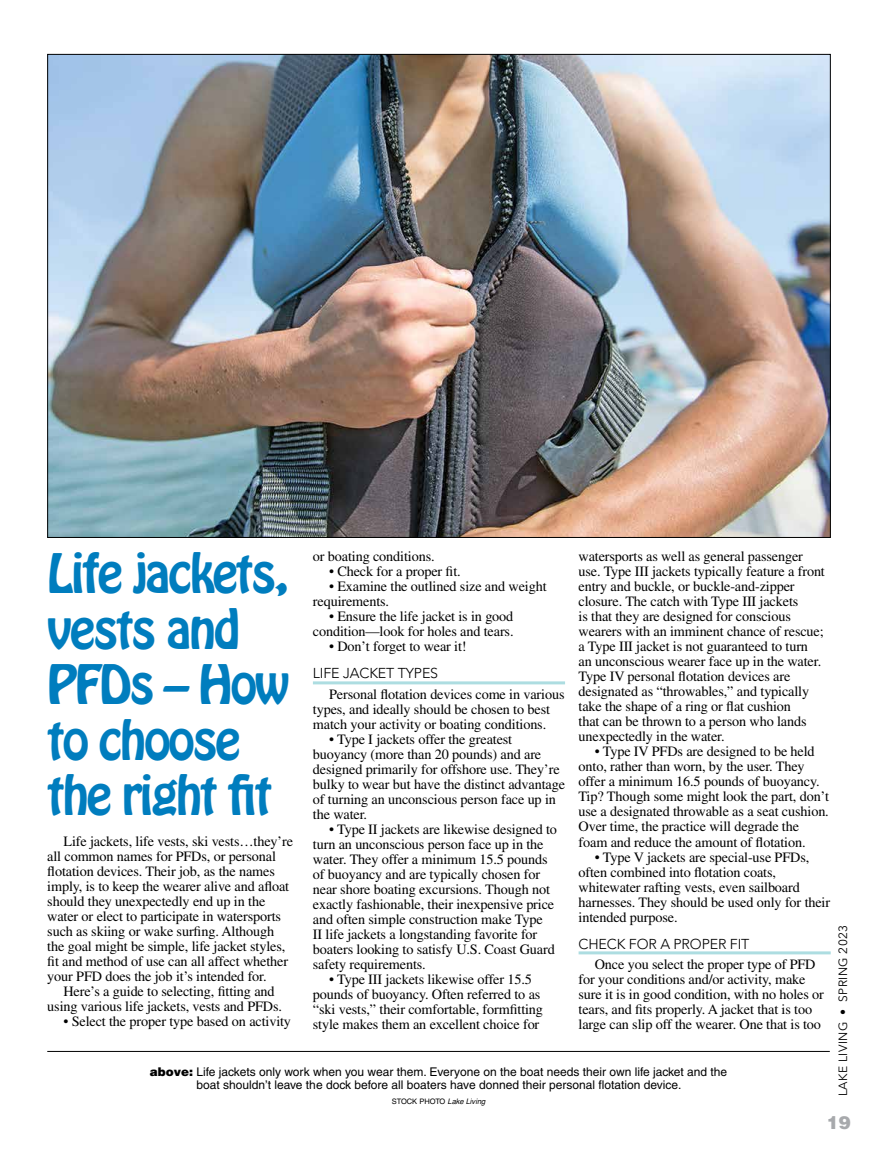
<style>
.page{position:relative;width:878px;height:1161px;background:#fff}
.page>*{position:absolute;margin:0;border:0;box-sizing:border-box;transform-origin:0 0}
.t1{font:48px/55.5px "Hobo";letter-spacing:-.04em;color:#007dbe}
.t2{font:900 18px "Helvetica";color:#a7a9ac}
.t3{font:14.25px/15px "Times";letter-spacing:-.01em;color:#000}
.t4{font:12px/13.5px "Helvetica";color:#000;text-align:center}
.t5{font:12px "Avenir Next";letter-spacing:.03em;color:#000}
.t6{font:7.5px "Helvetica";color:#000}
.s1{font-family:"Avenir";font-weight:300}
.s2{font-weight:900}
.s3{font-style:italic}
</style>
<div class="page">
<hr style="left:313px;top:681px;width:252px;height:3px;background:#addde1">
<hr style="left:578px;top:951px;width:252px;height:3px;background:#addde1">
<img style="left:49px;top:56px;width:779px;height:480px">
<hr style="left:47px;top:1051px;width:782px;height:1px;background:#000">
<p class="t3" style="left:578px;top:549px;width:248px">watersports as well as general passenger use. Type III jackets typically feature a front entry and buckle, or buckle-and-zipper closure. The catch with Type III jackets<br>is that they are designed for conscious wearers with an imminent chance of rescue; a Type III jacket is not guaranteed to turn an unconscious wearer face up in the water.<br>Type IV personal flotation devices are designated as “throwables,” and typically take the shape of a ring or flat cushion<br>that can be thrown to a person who lands unexpectedly in the water.</p>
<p class="t3" style="left:578px;top:744px;width:252px;text-indent:16px">• Type IV PFDs are designed to be held onto, rather than worn, by the user. They offer a minimum 16.5 pounds of buoyancy.<br>Tip? Though some might look the part, don’t use a designated throwable as a seat cushion.<br>Over time, the practice will degrade the foam and reduce the amount of flotation.</p>
<p class="t3" style="left:578px;top:849px;width:253px;text-indent:16px">• Type V jackets are special-use PFDs, often combined into flotation coats, whitewater rafting vests, even sailboard harnesses. They should be used only for their intended purpose.</p>
<p class="t3" style="left:594px;top:933px;width:222px;line-height:20.4px;text-indent:-16px"><span class="s1">CHECK FOR A PROPER FIT<br></span>Once you select the proper type of PFD</p>
<p class="t3" style="left:578px;top:972px;width:247px">for your conditions and/or activity, make sure it is in good condition, with no holes or tears, and fits properly. A jacket that is too large can slip off the wearer. One that is too</p>
<p class="t4" style="left:150px;top:1065px;width:579px"><span class="s2">above:</span> Life jackets only work when you wear them. Everyone on the boat needs their own life jacket and the boat shouldn’t leave the dock before all boaters have donned their personal flotation device.</p>
<p class="t6" style="left:392px;top:1097px;width:95px">STOCK PHOTO <span class="s3">Lake Living</span></p>
<p class="t3" style="left:313px;top:549px;width:123px">or boating conditions.</p>
<p class="t3" style="left:329px;top:564px;width:133px">• Check for a proper fit.</p>
<p class="t3" style="left:313px;top:579px;width:235px;text-indent:16px">• Examine the outlined size and weight requirements.</p>
<p class="t3" style="left:313px;top:609px;width:202px;text-align:right">• Ensure the life jacket is in good condition—look for holes and tears.</p>
<p class="t3" style="left:313px;top:633px;width:155px;line-height:27px;text-indent:16px">• Don’t forget to wear it!<br><span class="s1">LIFE JACKET TYPES</span></p>
<p class="t3" style="left:313px;top:687px;width:253px;text-indent:16px">Personal flotation devices come in various types, and ideally should be chosen to best match your activity or boating conditions.</p>
<p class="t3" style="left:313px;top:732px;width:253px;text-indent:16px">• Type I jackets offer the greatest buoyancy (more than 20 pounds) and are designed primarily for offshore use. They’re bulky to wear but have the distinct advantage of turning an unconscious person face up in the water.</p>
<p class="t3" style="left:313px;top:822px;width:246px;text-indent:16px">• Type II jackets are likewise designed to turn an unconscious person face up in the water. They offer a minimum 15.5 pounds of buoyancy and are typically chosen for near shore boating excursions. Though not exactly fashionable, their inexpensive price and often simple construction make Type<br>II life jackets a longstanding favorite for boaters looking to satisfy U.S. Coast Guard safety requirements.</p>
<p class="t3" style="left:313px;top:972px;width:232px;text-align:center">• Type III jackets likewise offer 15.5 pounds of buoyancy. Often referred to as “ski vests,” their comfortable, formfitting style makes them an excellent choice for</p>
<p class="t1" style="left:47px;top:546px;width:244px">Life jackets, vests and<br>PFDs – How to choose the right fit</p>
<p class="t3" style="left:63px;top:834px;width:231px">Life jackets, life vests, ski vests…they’re</p>
<p class="t3" style="left:47px;top:849px;width:230px">all common names for PFDs, or personal</p>
<p class="t3" style="left:47px;top:864px;width:229px">flotation devices. Their job, as the names</p>
<p class="t3" style="left:47px;top:879px;width:243px">imply, is to keep the wearer alive and afloat</p>
<p class="t3" style="left:47px;top:894px;width:219px">should they unexpectedly end up in the</p>
<p class="t3" style="left:47px;top:909px;width:235px">water or elect to participate in watersports</p>
<p class="t3" style="left:47px;top:924px;width:228px">such as skiing or wake surfing. Although</p>
<p class="t3" style="left:47px;top:939px;width:239px">the goal might be simple, life jacket styles,</p>
<p class="t3" style="left:47px;top:954px;width:242px">fit and method of use can all affect whether</p>
<p class="t3" style="left:47px;top:969px;width:221px">your PFD does the job it’s intended for.</p>
<p class="t3" style="left:63px;top:984px;width:213px">Here’s a guide to selecting, fitting and</p>
<p class="t3" style="left:47px;top:999px;width:236px">using various life jackets, vests and PFDs.</p>
<p class="t3" style="left:63px;top:1014px;width:229px">• Select the proper type based on activity</p>
<p class="t5" style="left:832px;top:1096px;width:173px;rotate:-90deg">LAKE LIVING • SPRING 2023</p>
<p class="t2" style="left:826px;top:1110px;width:26px">19</p>
</div>
